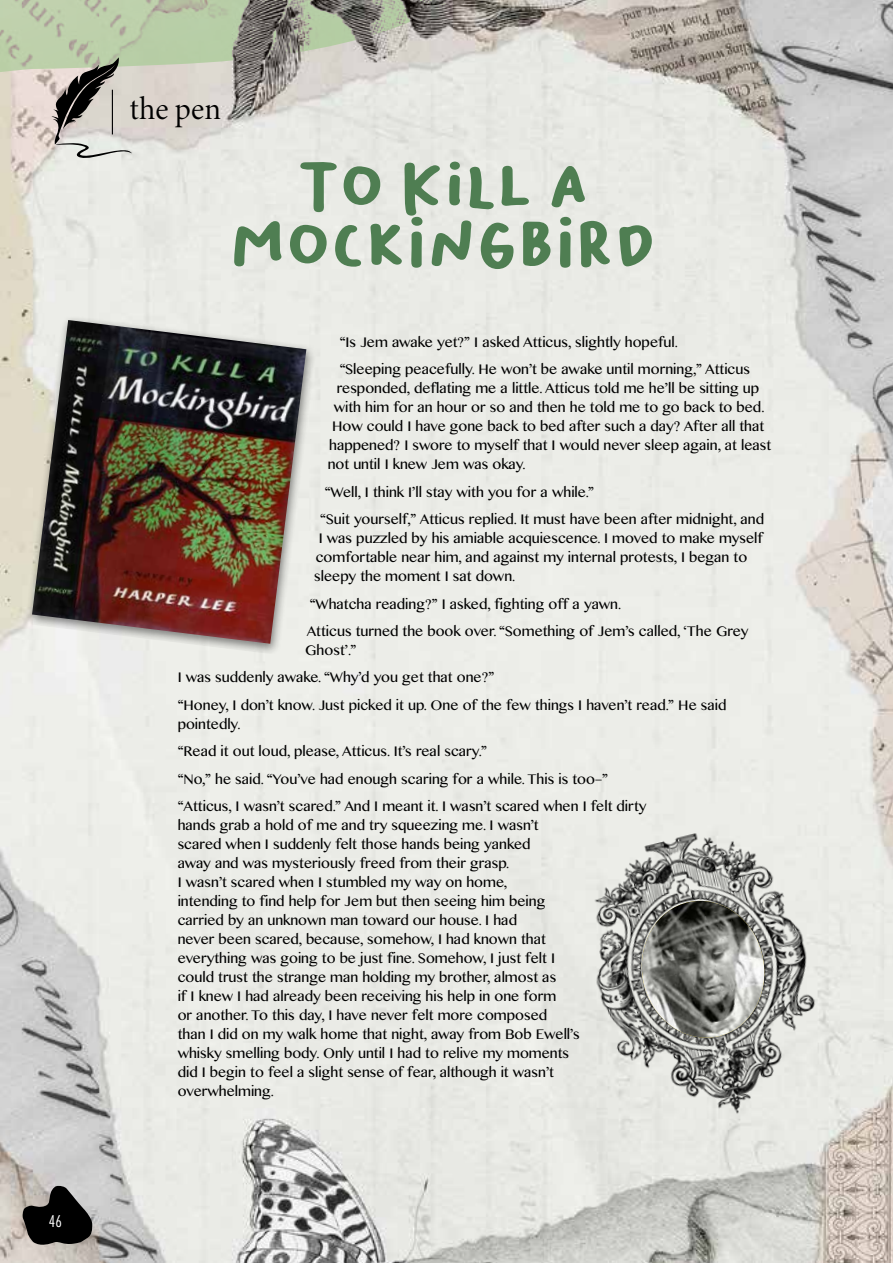
<style>
.page{position:relative;width:893px;height:1263px;background:#fff}
.page>*{position:absolute;margin:0;border:0;box-sizing:border-box;transform-origin:0 0}
.t1{font:63px/58.5px "Bakso Sapi";color:#4f7e52;text-align:center}
.t2{font:32.1px "Minion Variable Concept";letter-spacing:.005em;color:#000}
.t3{font:16.5px/19px "Khmer MN";color:#000}
.t4{font:300 condensed 15.75px "Futura";color:#fff}
</style>
<div class="page">
<img style="left:0;top:0;width:893px;height:1263px">
<svg style="left:0;top:0;width:526px;height:87px;background:#b3b8a7"></svg>
<div style="left:25px;top:316px;width:292px;height:339px;background:#000;opacity:.48"></div>
<img style="left:32px;top:320px;width:274px;height:324px">
<img style="left:558px;top:800px;width:291px;height:350px">
<svg style="left:636px;top:895px;width:134px;height:6px"></svg>
<img style="left:636px;top:901px;width:134px;height:142px">
<svg style="left:22px;top:1186px;width:70px;height:61px;background:#454341"></svg>
<svg style="left:51px;top:57px;width:81px;height:104px;background:#aaa8a1"></svg>
<p class="t4" style="left:49px;top:1212px;width:15px">46</p>
<h2 class="t2" style="left:130px;top:87px;width:93px">the pen</h2>
<h1 class="t1" style="left:229px;top:157px;width:429px">TO KILL A<br>MOCKINGBIRD</h1>
<p class="t3" style="left:340px;top:327px;width:412px;line-height:27.5px">“Is Jem awake yet?” I asked Atticus, slightly hopeful.<br>“Sleeping peacefully. He won’t be awake until morning,” Atticus</p>
<p class="t3" style="left:337px;top:378px;width:424px">responded, deflating me a little. Atticus told me he’ll be sitting up</p>
<p class="t3" style="left:334px;top:397px;width:432px">with him for an hour or so and then he told me to go back to bed.</p>
<p class="t3" style="left:332px;top:416px;width:434px">How could I have gone back to bed after such a day? After all that</p>
<p class="t3" style="left:329px;top:435px;width:444px">happened? I swore to myself that I would never sleep again, at least</p>
<p class="t3" style="left:328px;top:454px;width:199px">not until I knew Jem was okay.</p>
<p class="t3" style="left:320px;top:477px;width:445px;line-height:27.5px">“Well, I think I’ll stay with you for a while.”<br>“Suit yourself,” Atticus replied. It must have been after midnight, and</p>
<p class="t3" style="left:314px;top:528px;width:450px">I was puzzled by his amiable acquiescence. I moved to make myself comfortable near him, and against my internal protests, I began to sleepy the moment I sat down.</p>
<p class="t3" style="left:307px;top:589px;width:443px;line-height:27.5px">“Whatcha reading?” I asked, fighting off a yawn.<br>Atticus turned the book over. “Something of Jem’s called, ‘The Grey</p>
<p class="t3" style="left:178px;top:635px;width:550px;line-height:27.5px;text-indent:127px">Ghost’.”<br>I was suddenly awake. “Why’d you get that one?”<br>“Honey, I don’t know. Just picked it up. One of the few things I haven’t read.” He said</p>
<p class="t3" style="left:178px;top:709px;width:470px;line-height:27.5px">pointedly.<br>“Read it out loud, please, Atticus. It’s real scary.”<br>“No,” he said. “You’ve had enough scaring for a while. This is too–” “Atticus, I wasn’t scared.” And I meant it. I wasn’t scared when I felt dirty</p>
<p class="t3" style="left:178px;top:815px;width:403px">hands grab a hold of me and try squeezing me. I wasn’t scared when I suddenly felt those hands being yanked<br>away and was mysteriously freed from their grasp.<br>I wasn’t scared when I stumbled my way on home,<br>intending to find help for Jem but then seeing him being carried by an unknown man toward our house. I had<br>never been scared, because, somehow, I had known that everything was going to be just fine. Somehow, I just felt I could trust the strange man holding my brother, almost as<br>if I knew I had already been receiving his help in one form<br>or another. To this day, I have never felt more composed<br>than I did on my walk home that night, away from Bob Ewell’s whisky smelling body. Only until I had to relive my moments did I begin to feel a slight sense of fear, although it wasn’t overwhelming.</p>
</div>
